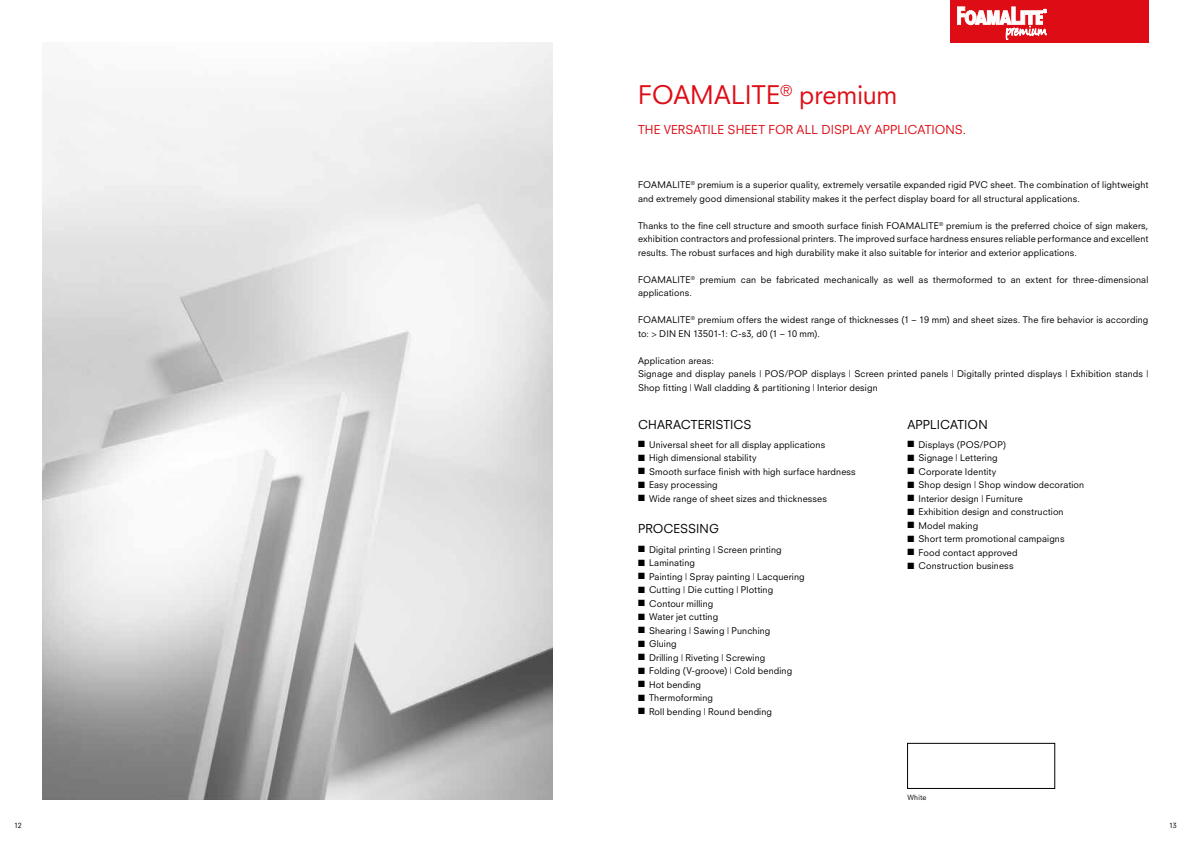
<style>
.page{position:relative;width:1191px;height:842px;background:#fff}
.page>*{position:absolute;margin:0;border:0;box-sizing:border-box;transform-origin:0 0}
.t1{font:25px "Neuzeit SLT Std";letter-spacing:-.005em;color:#de0c15}
.t2{font:12px "Neuzeit SLT Std";letter-spacing:.005em;color:#de0c15}
.t3{font:12px "Neuzeit SLT Std";color:#000}
.t4{font:9px/13.5px "Neuzeit SLT Std";letter-spacing:.015em;color:#000}
.t5{font:7px "Neuzeit SLT Std";letter-spacing:.015em;color:#000}
</style>
<div class="page">
<div style="left:907px;top:743px;width:147px;height:45px;border:1px solid #000"></div>
<img style="left:43px;top:43px;width:510px;height:756px">
<div style="left:950px;top:0;width:198px;height:43px;background:#de0c15"></div>
<svg style="left:957px;top:7px;width:90px;height:33px"></svg>
<h1 class="t1" style="left:638px;top:79px;width:261px">FOAMALITE<sup>®</sup> premium</h1>
<h2 class="t2" style="left:638px;top:122px;width:330px">THE VERSATILE SHEET FOR ALL DISPLAY APPLICATIONS.</h2>
<p class="t4" style="left:638px;top:178px;width:512px">FOAMALITE<sup>®</sup> premium is a superior quality, extremely versatile expanded rigid PVC sheet. The combination of lightweight and extremely good dimensional stability makes it the perfect display board for all structural applications.</p>
<p class="t4" style="left:638px;top:219px;width:512px;text-align:justify">Thanks to the fine cell structure and smooth surface finish FOAMALITE<sup>®</sup> premium is the preferred choice of sign makers, exhibition contractors and professional printers. The improved surface hardness ensures reliable performance and excellent results. The robust surfaces and high durability make it also suitable for interior and exterior applications.</p>
<p class="t4" style="left:638px;top:273px;width:512px">FOAMALITE<sup>®</sup> premium can be fabricated mechanically as well as thermoformed to an extent for three-dimensional applications.</p>
<p class="t4" style="left:638px;top:313px;width:512px">FOAMALITE<sup>®</sup> premium offers the widest range of thicknesses (1 – 19 mm) and sheet sizes. The fire behavior is according to: &gt; DIN EN 13501-1: C-s3, d0 (1 – 10 mm).</p>
<p class="t4" style="left:638px;top:354px;width:512px">Application areas:<br>Signage and display panels | POS/POP displays | Screen printed panels | Digitally printed displays | Exhibition stands |<br>Shop fitting | Wall cladding &amp; partitioning | Interior design</p>
<h2 class="t3" style="left:638px;top:417px;width:115px">CHARACTERISTICS</h2>
<p class="t4" style="left:638px;top:438px;width:189px">■ Universal sheet for all display applications</p>
<p class="t4" style="left:638px;top:451px;width:120px">■ High dimensional stability</p>
<p class="t4" style="left:638px;top:465px;width:219px">■ Smooth surface finish with high surface hardness</p>
<p class="t4" style="left:638px;top:478px;width:81px">■ Easy processing</p>
<p class="t4" style="left:638px;top:492px;width:190px">■ Wide range of sheet sizes and thicknesses</p>
<h2 class="t3" style="left:638px;top:522px;width:82px">PROCESSING</h2>
<p class="t4" style="left:638px;top:542px;width:145px">■ Digital printing | Screen printing</p>
<p class="t4" style="left:638px;top:556px;width:58px">■ Laminating</p>
<p class="t4" style="left:638px;top:569px;width:168px">■ Painting | Spray painting | Lacquering</p>
<p class="t4" style="left:638px;top:583px;width:137px">■ Cutting | Die cutting | Plotting</p>
<p class="t4" style="left:638px;top:596px;width:77px">■ Contour milling</p>
<p class="t4" style="left:638px;top:610px;width:82px">■ Water jet cutting</p>
<p class="t4" style="left:638px;top:623px;width:134px">■ Shearing | Sawing | Punching</p>
<p class="t4" style="left:638px;top:637px;width:40px">■ Gluing</p>
<p class="t4" style="left:638px;top:650px;width:129px">■ Drilling | Riveting | Screwing</p>
<p class="t4" style="left:638px;top:664px;width:156px">■ Folding (V‑groove) | Cold bending</p>
<p class="t4" style="left:638px;top:677px;width:65px">■ Hot bending</p>
<p class="t4" style="left:638px;top:691px;width:76px">■ Thermoforming</p>
<p class="t4" style="left:638px;top:704px;width:135px">■ Roll bending | Round bending</p>
<h2 class="t3" style="left:907px;top:417px;width:82px">APPLICATION</h2>
<p class="t4" style="left:907px;top:438px;width:100px">■ Displays (POS/POP)</p>
<p class="t4" style="left:907px;top:451px;width:92px">■ Signage | Lettering</p>
<p class="t4" style="left:907px;top:465px;width:90px">■ Corporate Identity</p>
<p class="t4" style="left:907px;top:478px;width:178px">■ Shop design | Shop window decoration</p>
<p class="t4" style="left:907px;top:492px;width:117px">■ Interior design | Furniture</p>
<p class="t4" style="left:907px;top:505px;width:158px">■ Exhibition design and construction</p>
<p class="t4" style="left:907px;top:519px;width:72px">■ Model making</p>
<p class="t4" style="left:907px;top:532px;width:159px">■ Short term promotional campaigns</p>
<p class="t4" style="left:907px;top:546px;width:112px">■ Food contact approved</p>
<p class="t4" style="left:907px;top:559px;width:108px">■ Construction business</p>
<p class="t5" style="left:907px;top:793px;width:20px">White</p>
<p class="t5" style="left:14px;top:821px;width:9px">12</p>
<p class="t5" style="left:1169px;top:821px;width:9px">13</p>
</div>
